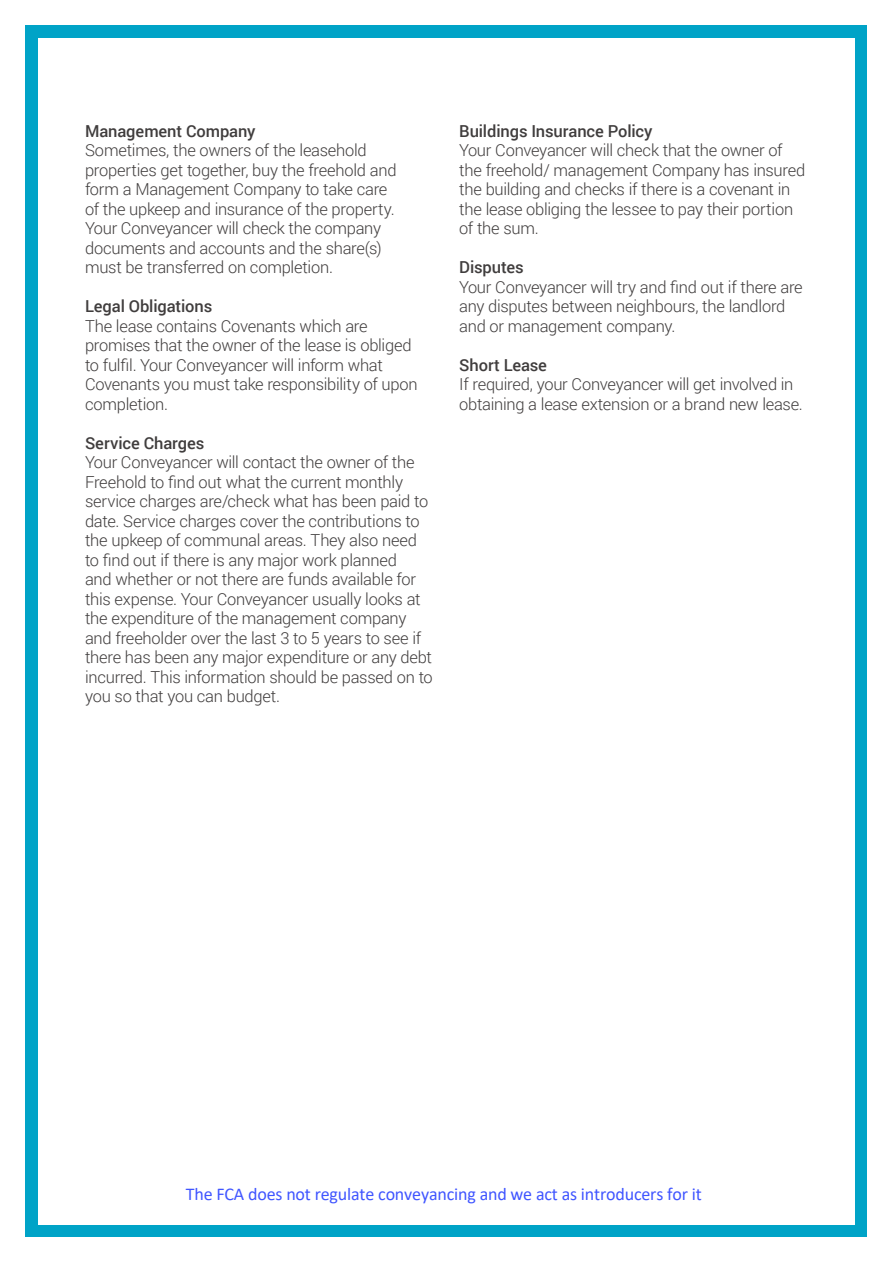
<style>
.page{position:relative;width:893px;height:1263px;background:#fff}
.page>*{position:absolute;margin:0;border:0;box-sizing:border-box;transform-origin:0 0}
.t1{font:18px "Calibri";letter-spacing:-.01em;color:#4055ff}
.t2{font:300 16.5px/19.5px "Roboto";letter-spacing:-.015em;color:#403d3d}
.t3{font:500 16.5px "Roboto";letter-spacing:-.005em;color:#403d3d}
</style>
<div class="page">
<div style="left:26px;top:26px;width:841px;height:1211px;background:#00a3c7"></div>
<div style="left:38px;top:38px;width:817px;height:1187px;background:#fff"></div>
<p class="t3" style="left:85px;top:119px;width:172px">Management Company</p>
<p class="t2" style="left:85px;top:140px;width:313px">Sometimes, the owners of the leasehold properties get together, buy the freehold and form a Management Company to take care of the upkeep and insurance of the property.<br>Your Conveyancer will check the company documents and accounts and the share(s) must be transferred on completion.</p>
<p class="t3" style="left:85px;top:295px;width:129px">Legal Obligations</p>
<p class="t2" style="left:85px;top:315px;width:334px">The lease contains Covenants which are promises that the owner of the lease is obliged to fulfil. Your Conveyancer will inform what Covenants you must take responsibility of upon completion.</p>
<p class="t3" style="left:85px;top:431px;width:121px">Service Charges</p>
<p class="t2" style="left:85px;top:452px;width:349px">Your Conveyancer will contact the owner of the Freehold to find out what the current monthly service charges are/check what has been paid to date. Service charges cover the contributions to the upkeep of communal areas. They also need to find out if there is any major work planned<br>and whether or not there are funds available for this expense. Your Conveyancer usually looks at the expenditure of the management company and freeholder over the last 3 to 5 years to see if there has been any major expenditure or any debt incurred. This information should be passed on to you so that you can budget.</p>
<p class="t3" style="left:459px;top:119px;width:195px">Buildings Insurance Policy</p>
<p class="t2" style="left:459px;top:140px;width:348px">Your Conveyancer will check that the owner of the freehold/ management Company has insured the building and checks if there is a covenant in the lease obliging the lessee to pay their portion of the sum.</p>
<p class="t3" style="left:459px;top:256px;width:66px">Disputes</p>
<p class="t2" style="left:459px;top:276px;width:345px">Your Conveyancer will try and find out if there are any disputes between neighbours, the landlord and or management company.</p>
<p class="t3" style="left:459px;top:353px;width:89px">Short Lease</p>
<p class="t2" style="left:459px;top:374px;width:345px">If required, your Conveyancer will get involved in obtaining a lease extension or a brand new lease.</p>
<p class="t1" style="left:186px;top:1181px;width:517px">The FCA does not regulate conveyancing and we act as introducers for it</p>
</div>
